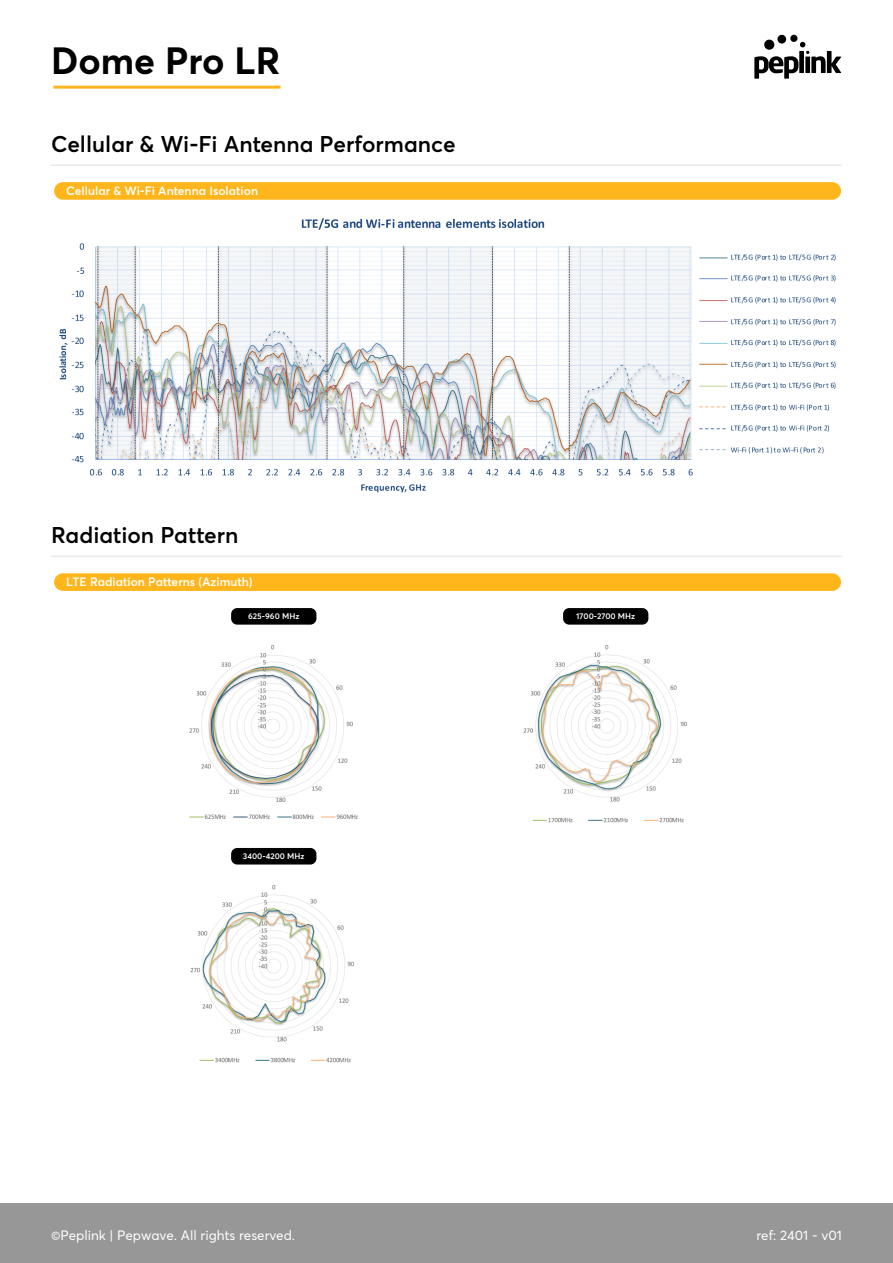
<style>
.page{position:relative;width:893px;height:1263px;background:#fff}
.page>*{position:absolute;margin:0;border:0;box-sizing:border-box;transform-origin:0 0}
.t1{font:700 37.5px "Averta";color:#000}
.t2{font:600 22.5px "Averta";color:#000}
.t3{font:13.5px "Averta";color:#fff}
.t4{font:600 12px "Averta";color:#fff}
.t5{font:600 8.25px "Averta";color:#fff}
</style>
<div class="page">
<div style="left:0;top:1203px;width:893px;height:60px;background:#979797"></div>
<hr style="left:53px;top:86px;width:228px;height:3px;background:#ffb51c">
<svg style="left:754px;top:34px;width:87px;height:45px"></svg>
<div style="left:54px;top:182px;width:787px;height:18px;background:#ffb61c;border-radius:9px"></div>
<hr style="left:51px;top:164px;width:791px;height:2px;background:#e9e9e9">
<div style="left:54px;top:573px;width:787px;height:18px;background:#ffb61c;border-radius:9px"></div>
<hr style="left:51px;top:556px;width:791px;height:1px;background:#e9e9e9">
<img style="left:189px;top:645px;width:169px;height:174px">
<img style="left:190px;top:885px;width:164px;height:178px">
<img style="left:523px;top:645px;width:165px;height:178px">
<div style="left:231px;top:608px;width:85px;height:17px;background:#000;border-radius:6px"></div>
<div style="left:563px;top:608px;width:85px;height:17px;background:#000;border-radius:6px"></div>
<div style="left:231px;top:848px;width:85px;height:16px;background:#000;border-radius:6px"></div>
<img style="left:59px;top:218px;width:777px;height:275px">
<h1 class="t1" style="left:51px;top:37px;width:231px">Dome Pro LR</h1>
<h2 class="t2" style="left:51px;top:130px;width:406px">Cellular &amp; Wi-Fi Antenna Performance</h2>
<p class="t4" style="left:66px;top:183px;width:193px">Cellular &amp; Wi-Fi Antenna Isolation</p>
<h2 class="t2" style="left:51px;top:521px;width:189px">Radiation Pattern</h2>
<p class="t4" style="left:66px;top:574px;width:188px">LTE Radiation Patterns (Azimuth)</p>
<p class="t5" style="left:248px;top:611px;width:53px">625-960 MHz</p>
<p class="t5" style="left:576px;top:611px;width:60px">1700-2700 MHz</p>
<p class="t5" style="left:243px;top:851px;width:63px">3400-4200 MHz</p>
<p class="t3" style="left:51px;top:1226px;width:246px">©Peplink | Pepwave. All rights reserved.</p>
<p class="t3" style="left:756px;top:1226px;width:87px">ref: 2401 - v01</p>
</div>
